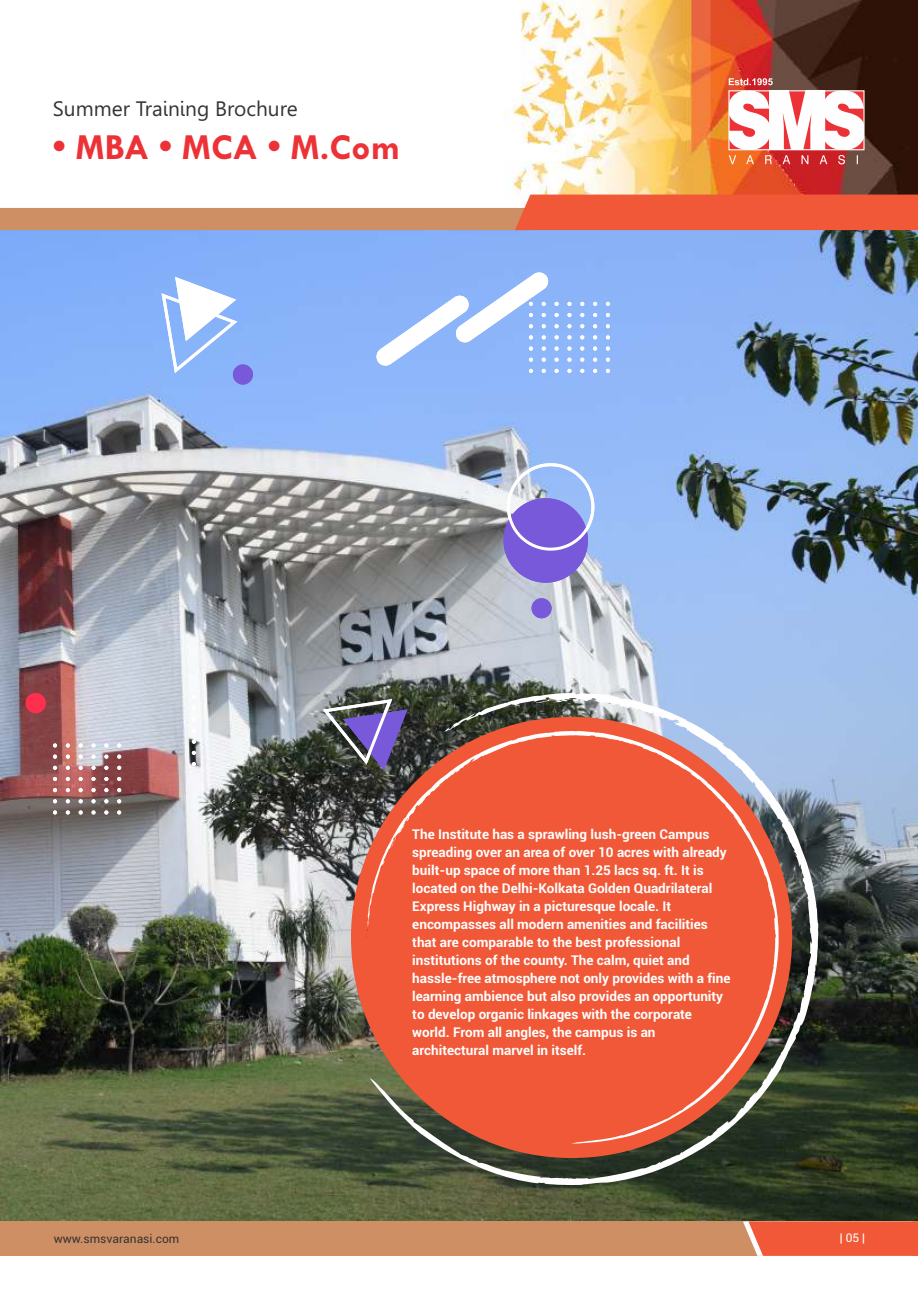
<style>
.page{position:relative;width:918px;height:1296px;background:#fff}
.page>*{position:absolute;margin:0;border:0;box-sizing:border-box;transform-origin:0 0}
.t1{font:700 36.9px "Tw Cen";color:#ed3237}
.t2{font:20.85px "Gisha";color:#373435}
.t3{font:700 13.5px/18px "Roboto";color:#fefefe}
.t4{font:12px "Roboto";color:#373435}
.t5{font:12px "Roboto";color:#fefefe}
</style>
<div class="page">
<img style="left:0;top:230px;width:918px;height:991px">
<svg style="left:370px;top:693px;width:448px;height:492px;background:#c5624a"></svg>
<svg style="left:431px;top:732px;width:11px;height:7px"></svg>
<svg style="left:524px;top:702px;width:7px;height:2px"></svg>
<svg style="left:548px;top:701px;width:6px;height:2px"></svg>
<div style="left:503px;top:498px;width:85px;height:85px;background:#7759da;border-radius:50%"></div>
<div style="left:507px;top:463px;width:87px;height:88px;border:3px solid #fff;border-radius:50%"></div>
<svg style="left:555px;top:302px;width:4px;height:4px"></svg>
<svg style="left:567px;top:302px;width:4px;height:4px"></svg>
<svg style="left:580px;top:302px;width:4px;height:4px"></svg>
<svg style="left:593px;top:302px;width:4px;height:4px"></svg>
<svg style="left:606px;top:302px;width:4px;height:4px"></svg>
<svg style="left:555px;top:313px;width:4px;height:4px"></svg>
<svg style="left:567px;top:313px;width:4px;height:4px"></svg>
<svg style="left:580px;top:313px;width:4px;height:4px"></svg>
<svg style="left:593px;top:313px;width:4px;height:4px"></svg>
<svg style="left:606px;top:313px;width:4px;height:4px"></svg>
<svg style="left:555px;top:324px;width:4px;height:4px"></svg>
<svg style="left:567px;top:324px;width:4px;height:4px"></svg>
<svg style="left:580px;top:324px;width:4px;height:4px"></svg>
<svg style="left:593px;top:324px;width:4px;height:4px"></svg>
<svg style="left:606px;top:324px;width:4px;height:4px"></svg>
<svg style="left:555px;top:335px;width:4px;height:4px"></svg>
<svg style="left:567px;top:335px;width:4px;height:4px"></svg>
<svg style="left:580px;top:335px;width:4px;height:4px"></svg>
<svg style="left:593px;top:335px;width:4px;height:4px"></svg>
<svg style="left:606px;top:335px;width:4px;height:4px"></svg>
<svg style="left:555px;top:347px;width:4px;height:4px"></svg>
<svg style="left:567px;top:347px;width:4px;height:4px"></svg>
<svg style="left:580px;top:347px;width:4px;height:4px"></svg>
<svg style="left:593px;top:347px;width:4px;height:4px"></svg>
<svg style="left:606px;top:347px;width:4px;height:4px"></svg>
<svg style="left:555px;top:358px;width:4px;height:4px"></svg>
<svg style="left:567px;top:358px;width:4px;height:4px"></svg>
<svg style="left:580px;top:358px;width:4px;height:4px"></svg>
<svg style="left:593px;top:358px;width:4px;height:4px"></svg>
<svg style="left:606px;top:358px;width:4px;height:4px"></svg>
<svg style="left:555px;top:369px;width:4px;height:4px"></svg>
<svg style="left:567px;top:369px;width:4px;height:4px"></svg>
<svg style="left:580px;top:369px;width:4px;height:4px"></svg>
<svg style="left:593px;top:369px;width:4px;height:4px"></svg>
<svg style="left:606px;top:369px;width:4px;height:4px"></svg>
<svg style="left:53px;top:743px;width:4px;height:5px"></svg>
<svg style="left:66px;top:743px;width:4px;height:5px"></svg>
<svg style="left:79px;top:743px;width:4px;height:5px"></svg>
<svg style="left:91px;top:743px;width:5px;height:5px"></svg>
<svg style="left:104px;top:743px;width:4px;height:5px"></svg>
<svg style="left:117px;top:743px;width:4px;height:5px"></svg>
<svg style="left:192px;top:695px;width:4px;height:4px"></svg>
<svg style="left:53px;top:755px;width:4px;height:4px"></svg>
<svg style="left:66px;top:755px;width:4px;height:4px"></svg>
<svg style="left:79px;top:755px;width:4px;height:4px"></svg>
<svg style="left:91px;top:755px;width:5px;height:4px"></svg>
<svg style="left:104px;top:755px;width:4px;height:4px"></svg>
<svg style="left:117px;top:755px;width:4px;height:4px"></svg>
<svg style="left:192px;top:706px;width:4px;height:4px"></svg>
<svg style="left:53px;top:766px;width:4px;height:4px"></svg>
<svg style="left:66px;top:766px;width:4px;height:4px"></svg>
<svg style="left:79px;top:766px;width:4px;height:4px"></svg>
<svg style="left:91px;top:766px;width:5px;height:4px"></svg>
<svg style="left:104px;top:766px;width:4px;height:4px"></svg>
<svg style="left:117px;top:766px;width:4px;height:4px"></svg>
<svg style="left:192px;top:717px;width:4px;height:4px"></svg>
<svg style="left:53px;top:777px;width:4px;height:4px"></svg>
<svg style="left:66px;top:777px;width:4px;height:4px"></svg>
<svg style="left:79px;top:777px;width:4px;height:4px"></svg>
<svg style="left:91px;top:777px;width:5px;height:4px"></svg>
<svg style="left:104px;top:777px;width:4px;height:4px"></svg>
<svg style="left:117px;top:777px;width:4px;height:4px"></svg>
<svg style="left:192px;top:729px;width:4px;height:4px"></svg>
<svg style="left:53px;top:788px;width:4px;height:4px"></svg>
<svg style="left:66px;top:788px;width:4px;height:4px"></svg>
<svg style="left:79px;top:788px;width:4px;height:4px"></svg>
<svg style="left:91px;top:788px;width:5px;height:4px"></svg>
<svg style="left:104px;top:788px;width:4px;height:4px"></svg>
<svg style="left:117px;top:788px;width:4px;height:4px"></svg>
<svg style="left:192px;top:740px;width:4px;height:4px"></svg>
<svg style="left:53px;top:799px;width:4px;height:4px"></svg>
<svg style="left:66px;top:799px;width:4px;height:4px"></svg>
<svg style="left:79px;top:799px;width:4px;height:4px"></svg>
<svg style="left:91px;top:799px;width:5px;height:4px"></svg>
<svg style="left:104px;top:799px;width:4px;height:4px"></svg>
<svg style="left:117px;top:799px;width:4px;height:4px"></svg>
<svg style="left:192px;top:751px;width:4px;height:4px"></svg>
<svg style="left:53px;top:810px;width:4px;height:5px"></svg>
<svg style="left:66px;top:810px;width:4px;height:5px"></svg>
<svg style="left:79px;top:810px;width:4px;height:5px"></svg>
<svg style="left:91px;top:810px;width:5px;height:5px"></svg>
<svg style="left:104px;top:810px;width:4px;height:5px"></svg>
<svg style="left:117px;top:810px;width:4px;height:5px"></svg>
<svg style="left:192px;top:762px;width:4px;height:4px"></svg>
<svg style="left:321px;top:697px;width:87px;height:73px;background:#615c7a"></svg>
<svg style="left:160px;top:277px;width:80px;height:98px"></svg>
<div style="left:26px;top:693px;width:20px;height:20px;background:#ff2f4f;border-radius:50%"></div>
<div style="left:532px;top:598px;width:20px;height:20px;background:#7759da;border-radius:50%"></div>
<div style="left:233px;top:364px;width:20px;height:21px;background:#7759da;border-radius:50%"></div>
<svg style="left:375px;top:271px;width:174px;height:102px"></svg>
<div style="left:0;top:1221px;width:918px;height:35px;background:#ce8f64"></div>
<svg style="left:743px;top:1221px;width:175px;height:35px;background:#ee6141"></svg>
<img style="left:0;top:0;width:918px;height:208px">
<div style="left:0;top:208px;width:515px;height:22px;background:#ce8f64"></div>
<div style="left:515px;top:195px;width:403px;height:35px;background:#f05837"></div>
<div style="left:728px;top:90px;width:137px;height:60px;border:1px solid #fefefe"></div>
<svg style="left:729px;top:91px;width:135px;height:73px"></svg>
<svg style="left:729px;top:78px;width:44px;height:7px"></svg>
<h2 class="t2" style="left:53px;top:100px;width:246px">Summer Training Brochure</h2>
<h1 class="t1" style="left:53px;top:133px;width:349px">• MBA • MCA • M.Com</h1>
<p class="t3" style="left:412px;top:827px;width:320px">The Institute has a sprawling lush-green Campus spreading over an area of over 10 acres with already built-up space of more than 1.25 lacs sq. ft. It is located on the Delhi-Kolkata Golden Quadrilateral Express Highway in a picturesque locale. It encompasses all modern amenities and facilities that are comparable to the best professional institutions of the county. The calm, quiet and hassle-free atmosphere not only provides with a fine learning ambience but also provides an opportunity to develop organic linkages with the corporate world. From all angles, the campus is an architectural marvel in itself.</p>
<p class="t4" style="left:54px;top:1234px;width:127px">www.smsvaranasi.com</p>
<p class="t5" style="left:840px;top:1233px;width:27px">| 05 |</p>
</div>
